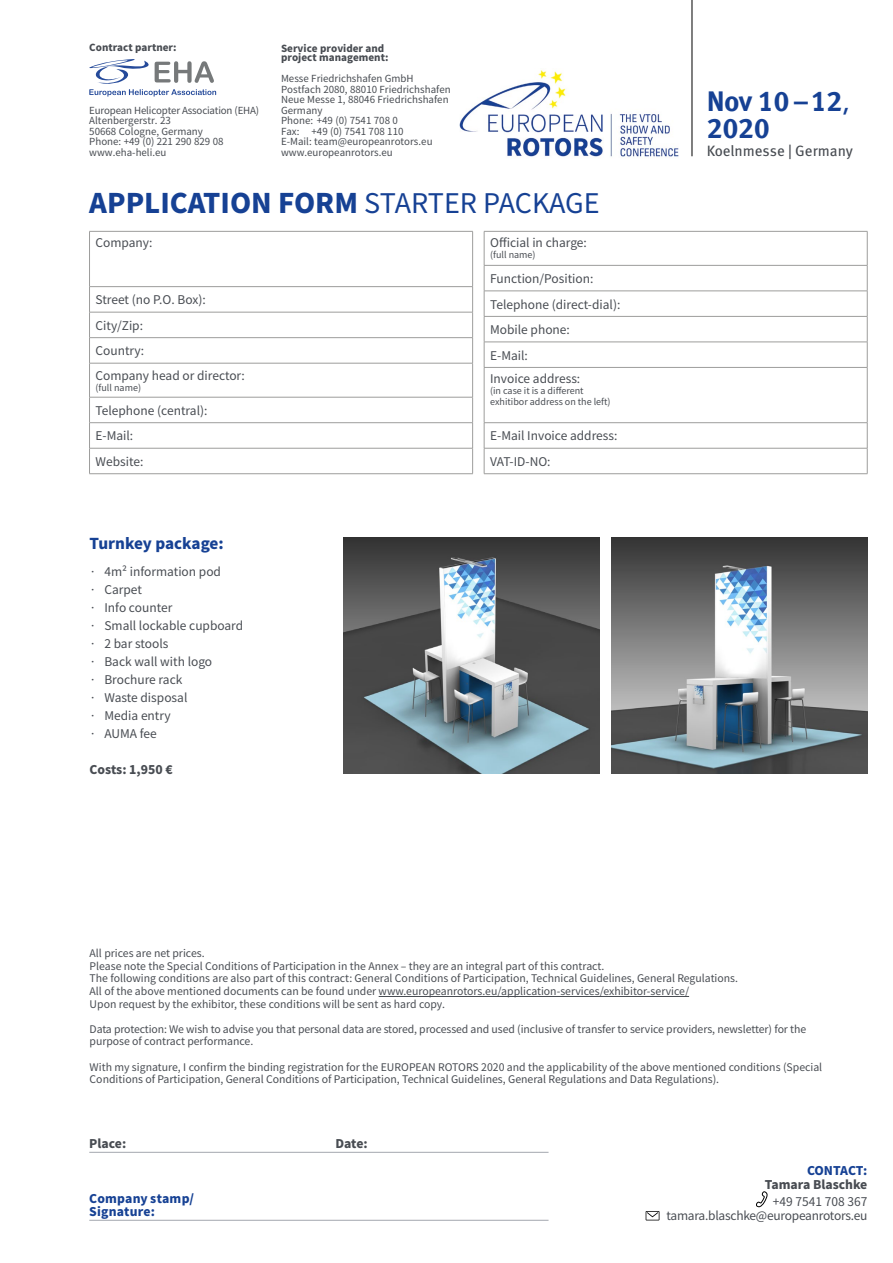
<style>
.page{position:relative;width:893px;height:1263px;background:#fff}
.page>*{position:absolute;margin:0;border:0;box-sizing:border-box;transform-origin:0 0}
.t1{font:700 28.5px/27px "Meta Offc Pro";letter-spacing:-.02em;color:#164194}
.t2{font:900 27px "Noto Sans TC";color:#164194}
.t3{font:15px "Meta Pro";color:#484c52}
.t4{font:900 15px "Noto Sans TC";letter-spacing:-.005em;color:#164194}
.t5{font:12px/18px "Noto Sans TC";color:#484c52}
.t6{font:12px/14.4px "Noto Sans TC";letter-spacing:-.02em;color:#484c52;text-align:right}
.t7{font:900 12px "Noto Sans TC";color:#484c52}
.t8{font:900 12px/12.8px "Noto Sans TC";letter-spacing:.015em;color:#164194}
.t9{font:900 12px "Noto Sans TC";letter-spacing:-.01em;color:#164194}
.t10{font:10.5px/12.6px "Noto Sans TC";color:#484c52}
.t11{font:9.75px/10.5px "Noto Sans TC";color:#484c52}
.t12{font:900 9.75px/9px "Noto Sans TC";color:#484c52}
.t13{font:9px/10.8px "Noto Sans TC";color:#484c52}
.s1{font-weight:400}
.s2{font-family:"Siemens Slab";font-weight:400}
</style>
<div class="page">
<img style="left:459px;top:70px;width:220px;height:87px">
<hr style="left:692px;top:0;width:1px;height:156px;background:#000">
<hr style="left:89px;top:1152px;width:460px;height:1px;background:#a3a7ae">
<hr style="left:89px;top:1220px;width:460px;height:1px;background:#a3a7ae">
<svg style="left:89px;top:59px;width:127px;height:38px"></svg>
<img style="left:343px;top:537px;width:256px;height:237px">
<img style="left:611px;top:537px;width:256px;height:237px">
<hr style="left:89px;top:231px;width:384px;height:1px;background:#9d9d9c">
<hr style="left:89px;top:232px;width:1px;height:54px;background:#9d9d9c">
<hr style="left:472px;top:232px;width:1px;height:54px;background:#9d9d9c">
<hr style="left:89px;top:286px;width:384px;height:1px;background:#9d9d9c">
<hr style="left:89px;top:312px;width:384px;height:1px;background:#9d9d9c">
<hr style="left:89px;top:337px;width:384px;height:1px;background:#9d9d9c">
<svg style="left:89px;top:287px;width:1px;height:76px"></svg>
<svg style="left:472px;top:287px;width:1px;height:76px"></svg>
<hr style="left:89px;top:363px;width:384px;height:1px;background:#9d9d9c">
<hr style="left:89px;top:363px;width:1px;height:34px;background:#9d9d9c">
<hr style="left:472px;top:363px;width:1px;height:34px;background:#9d9d9c">
<hr style="left:89px;top:397px;width:384px;height:1px;background:#9d9d9c">
<hr style="left:89px;top:422px;width:384px;height:1px;background:#9d9d9c">
<hr style="left:89px;top:448px;width:384px;height:1px;background:#9d9d9c">
<svg style="left:89px;top:397px;width:1px;height:76px"></svg>
<svg style="left:472px;top:397px;width:1px;height:76px"></svg>
<hr style="left:89px;top:473px;width:384px;height:1px;background:#9d9d9c">
<hr style="left:484px;top:231px;width:383px;height:1px;background:#9d9d9c">
<hr style="left:484px;top:232px;width:1px;height:33px;background:#9d9d9c">
<hr style="left:867px;top:232px;width:1px;height:33px;background:#9d9d9c">
<hr style="left:484px;top:265px;width:383px;height:1px;background:#9d9d9c">
<hr style="left:484px;top:291px;width:383px;height:1px;background:#9d9d9c">
<hr style="left:484px;top:316px;width:383px;height:1px;background:#9d9d9c">
<hr style="left:484px;top:342px;width:383px;height:1px;background:#9d9d9c">
<svg style="left:484px;top:266px;width:1px;height:101px"></svg>
<svg style="left:867px;top:266px;width:1px;height:101px"></svg>
<hr style="left:484px;top:367px;width:383px;height:1px;background:#9d9d9c">
<hr style="left:484px;top:368px;width:1px;height:54px;background:#9d9d9c">
<hr style="left:867px;top:368px;width:1px;height:54px;background:#9d9d9c">
<hr style="left:484px;top:422px;width:383px;height:1px;background:#9d9d9c">
<hr style="left:484px;top:448px;width:383px;height:1px;background:#9d9d9c">
<svg style="left:484px;top:423px;width:1px;height:50px"></svg>
<svg style="left:867px;top:423px;width:1px;height:50px"></svg>
<hr style="left:484px;top:473px;width:383px;height:1px;background:#9d9d9c">
<hr style="left:379px;top:996px;width:310px;height:1px;background:#484c52">
<svg style="left:756px;top:1191px;width:11px;height:16px"></svg>
<svg style="left:646px;top:1211px;width:13px;height:9px"></svg>
<p class="t12" style="left:89px;top:43px;width:89px">Contract partner:</p>
<p class="t11" style="left:89px;top:105px;width:171px">European Helicopter Association (EHA)<br>Altenbergerstr. 23<br>50668 Cologne, Germany<br>Phone: +49 (0) 221 290 829 08 www.eha-heli.eu</p>
<p class="t12" style="left:281px;top:44px;width:109px">Service provider and project management:</p>
<p class="t11" style="left:281px;top:73px;width:171px">Messe Friedrichshafen GmbH<br>Postfach 2080, 88010 Friedrichshafen<br>Neue Messe 1, 88046 Friedrichshafen<br>Germany<br>Phone: +49 (0) 7541 708 0<br>Fax: +49 (0) 7541 708 110<br>E-Mail: team@europeanrotors.eu www.europeanrotors.eu</p>
<h2 class="t2" style="left:89px;top:188px;width:512px">APPLICATION FORM <span class="s1">STARTER PACKAGE</span></h2>
<p class="t5" style="left:96px;top:234px;width:58px">Company:</p>
<p class="t5" style="left:96px;top:287px;width:112px;line-height:25.5px">Street (no P.O. Box):<br>City/Zip:<br>Country:</p>
<p class="t5" style="left:96px;top:367px;width:151px">Company head or director:</p>
<p class="t13" style="left:96px;top:382px;width:47px">(full name)</p>
<p class="t5" style="left:96px;top:398px;width:113px;line-height:25.5px">Telephone (central):<br>E-Mail:<br>Website:</p>
<h3 class="t4" style="left:90px;top:535px;width:136px">Turnkey package:</h3>
<p class="t5" style="left:90px;top:562px;width:155px">· 4m² information pod<br>· Carpet<br>· Info counter<br>· Small lockable cupboard · 2 bar stools<br>· Back wall with logo<br>· Brochure rack<br>· Waste disposal<br>· Media entry<br>· AUMA fee</p>
<p class="t7" style="left:90px;top:762px;width:85px">Costs: 1,950 €</p>
<p class="t5" style="left:490px;top:234px;width:98px">Official in charge:</p>
<p class="t13" style="left:490px;top:250px;width:47px">(full name)</p>
<p class="t5" style="left:490px;top:266px;width:132px;line-height:25.5px">Function/Position:<br>Telephone (direct-dial):<br>Mobile phone:<br>E-Mail:</p>
<p class="t5" style="left:490px;top:370px;width:92px">Invoice address:</p>
<p class="t13" style="left:490px;top:386px;width:122px">(in case it is a different exhitibor address on the left)</p>
<p class="t5" style="left:490px;top:423px;width:129px;line-height:25.5px">E-Mail Invoice address:<br>VAT-ID-NO:</p>
<h1 class="t1" style="left:707px;top:85px;width:145px">Nov 10 – 12<span class="s2">,<br></span>2020</h1>
<h3 class="t3" style="left:707px;top:141px;width:148px">Koelnmesse | Germany</h3>
<p class="t10" style="left:90px;top:947px;width:650px">All prices are net prices.<br>Please note the Special Conditions of Participation in the Annex – they are an integral part of this contract.<br>The following conditions are also part of this contract: General Conditions of Participation, Technical Guidelines, General Regulations.<br>All of the above mentioned documents can be found under www.europeanrotors.eu/application-services/exhibitor-service/<br>Upon request by the exhibitor, these conditions will be sent as hard copy.</p>
<p class="t10" style="left:90px;top:1023px;width:718px">Data protection: We wish to advise you that personal data are stored, processed and used (inclusive of transfer to service providers, newsletter) for the purpose of contract performance.</p>
<p class="t10" style="left:90px;top:1061px;width:734px">With my signature, I confirm the binding registration for the EUROPEAN ROTORS 2020 and the applicability of the above mentioned conditions (Special<br>Conditions of Participation, General Conditions of Participation, Technical Guidelines, General Regulations and Data Regulations).</p>
<p class="t7" style="left:89px;top:1137px;width:38px">Place:</p>
<p class="t7" style="left:336px;top:1137px;width:34px">Date:</p>
<p class="t8" style="left:89px;top:1192px;width:106px">Company stamp/<br>Signature:</p>
<p class="t9" style="left:807px;top:1163px;width:62px">CONTACT:</p>
<p class="t7" style="left:765px;top:1178px;width:104px">Tamara Blaschke</p>
<p class="t6" style="left:667px;top:1195px;width:202px">+49 7541 708 367 tamara.blaschke@europeanrotors.eu</p>
</div>
